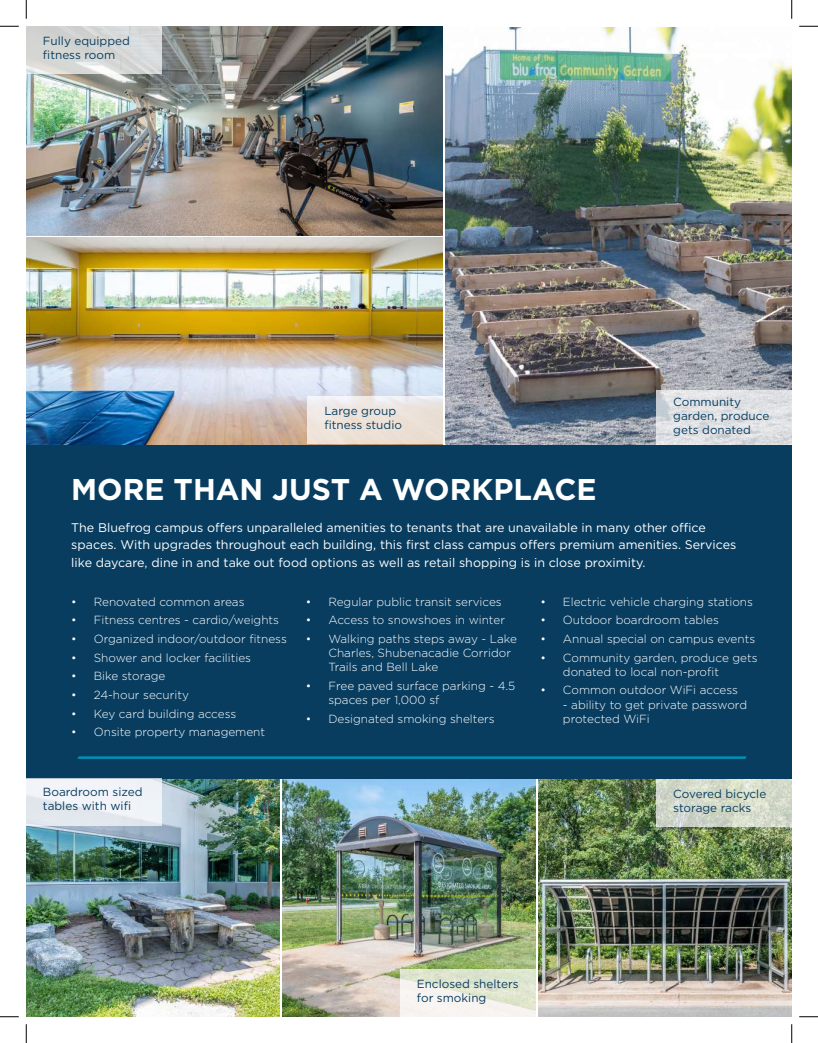
<style>
.page{position:relative;width:818px;height:1043px;background:#fff}
.page>*{position:absolute;margin:0;border:0;box-sizing:border-box;transform-origin:0 0}
.t1{font:700 30px "Gotham";color:#fff}
.t2{font:12.5px/17.6px "Gotham";color:#fff}
.t3{font:300 11.75px/14.1px "Gotham";color:#fff}
.t4{font:11.75px/14.1px "Gotham";color:#083d60}
</style>
<div class="page">
<div style="left:26px;top:26px;width:765px;height:753px;background:#083d60"></div>
<hr style="left:78px;top:756px;width:668px;height:3px;background:#0091b3">
<img style="left:26px;top:26px;width:416px;height:210px">
<img style="left:282px;top:779px;width:253px;height:237px">
<img style="left:538px;top:779px;width:253px;height:237px">
<img style="left:26px;top:779px;width:253px;height:237px">
<img style="left:445px;top:28px;width:346px;height:417px">
<div style="left:26px;top:777px;width:135px;height:48px;background:linear-gradient(to right,#e9ecf2,#eff3f7)"></div>
<svg style="left:400px;top:969px;width:135px;height:47px"></svg>
<svg style="left:656px;top:779px;width:135px;height:47px;background:#d3d9ca"></svg>
<img style="left:26px;top:238px;width:416px;height:207px">
<div style="left:308px;top:396px;width:134px;height:48px;background:linear-gradient(to bottom,#eeebeb,#ecddcf)"></div>
<svg style="left:26px;top:26px;width:135px;height:48px;background:#d6d8d7"></svg>
<svg style="left:656px;top:390px;width:135px;height:55px;background:#dddfe2"></svg>
<svg style="left:0;top:25px;width:19px;height:2px"></svg>
<svg style="left:799px;top:25px;width:19px;height:2px"></svg>
<svg style="left:0;top:1016px;width:19px;height:1px"></svg>
<svg style="left:799px;top:1016px;width:19px;height:1px"></svg>
<svg style="left:25px;top:0;width:2px;height:19px"></svg>
<svg style="left:25px;top:1024px;width:2px;height:18px"></svg>
<svg style="left:791px;top:0;width:1px;height:19px"></svg>
<svg style="left:791px;top:1024px;width:1px;height:18px"></svg>
<p class="t4" style="left:43px;top:33px;width:89px">Fully equipped fitness room</p>
<p class="t4" style="left:324px;top:404px;width:79px">Large group fitness studio</p>
<p class="t4" style="left:673px;top:394px;width:97px">Community garden, produce gets donated</p>
<h1 class="t1" style="left:71px;top:469px;width:527px">MORE THAN JUST A WORKPLACE</h1>
<p class="t2" style="left:71px;top:518px;width:666px">The Bluefrog campus offers unparalleled amenities to tenants that are unavailable in many other office spaces. With upgrades throughout each building, this first class campus offers premium amenities. Services like daycare, dine in and take out food options as well as retail shopping is in close proximity.</p>
<p class="t3" style="left:71px;top:594px;width:175px">• Renovated common areas</p>
<p class="t3" style="left:71px;top:613px;width:209px">• Fitness centres - cardio/weights</p>
<p class="t3" style="left:71px;top:631px;width:217px">• Organized indoor/outdoor fitness</p>
<p class="t3" style="left:71px;top:650px;width:181px">• Shower and locker facilities</p>
<p class="t3" style="left:71px;top:668px;width:96px">• Bike storage</p>
<p class="t3" style="left:71px;top:687px;width:119px">• 24-hour security</p>
<p class="t3" style="left:71px;top:706px;width:166px">• Key card building access</p>
<p class="t3" style="left:71px;top:724px;width:195px">• Onsite property management</p>
<p class="t3" style="left:306px;top:594px;width:197px">• Regular public transit services</p>
<p class="t3" style="left:306px;top:613px;width:201px">• Access to snowshoes in winter</p>
<p class="t3" style="left:328px;top:631px;width:190px;text-indent:-23px">• Walking paths steps away - Lake<br>Charles, Shubenacadie Corridor<br>Trails and Bell Lake</p>
<p class="t3" style="left:328px;top:678px;width:188px;text-indent:-23px">• Free paved surface parking - 4.5 spaces per 1,000 sf</p>
<p class="t3" style="left:306px;top:711px;width:190px">• Designated smoking shelters</p>
<p class="t3" style="left:540px;top:594px;width:214px">• Electric vehicle charging stations</p>
<p class="t3" style="left:540px;top:613px;width:180px">• Outdoor boardroom tables</p>
<p class="t3" style="left:540px;top:631px;width:216px">• Annual special on campus events</p>
<p class="t3" style="left:563px;top:650px;width:196px;text-indent:-22px">• Community garden, produce gets donated to local non-profit</p>
<p class="t3" style="left:540px;top:683px;width:199px">• Common outdoor WiFi access</p>
<p class="t3" style="left:563px;top:697px;width:186px">- ability to get private password protected WiFi</p>
<p class="t4" style="left:43px;top:784px;width:101px">Boardroom sized tables with wifi</p>
<p class="t4" style="left:417px;top:976px;width:103px">Enclosed shelters for smoking</p>
<p class="t4" style="left:673px;top:786px;width:95px">Covered bicycle storage racks</p>
</div>
